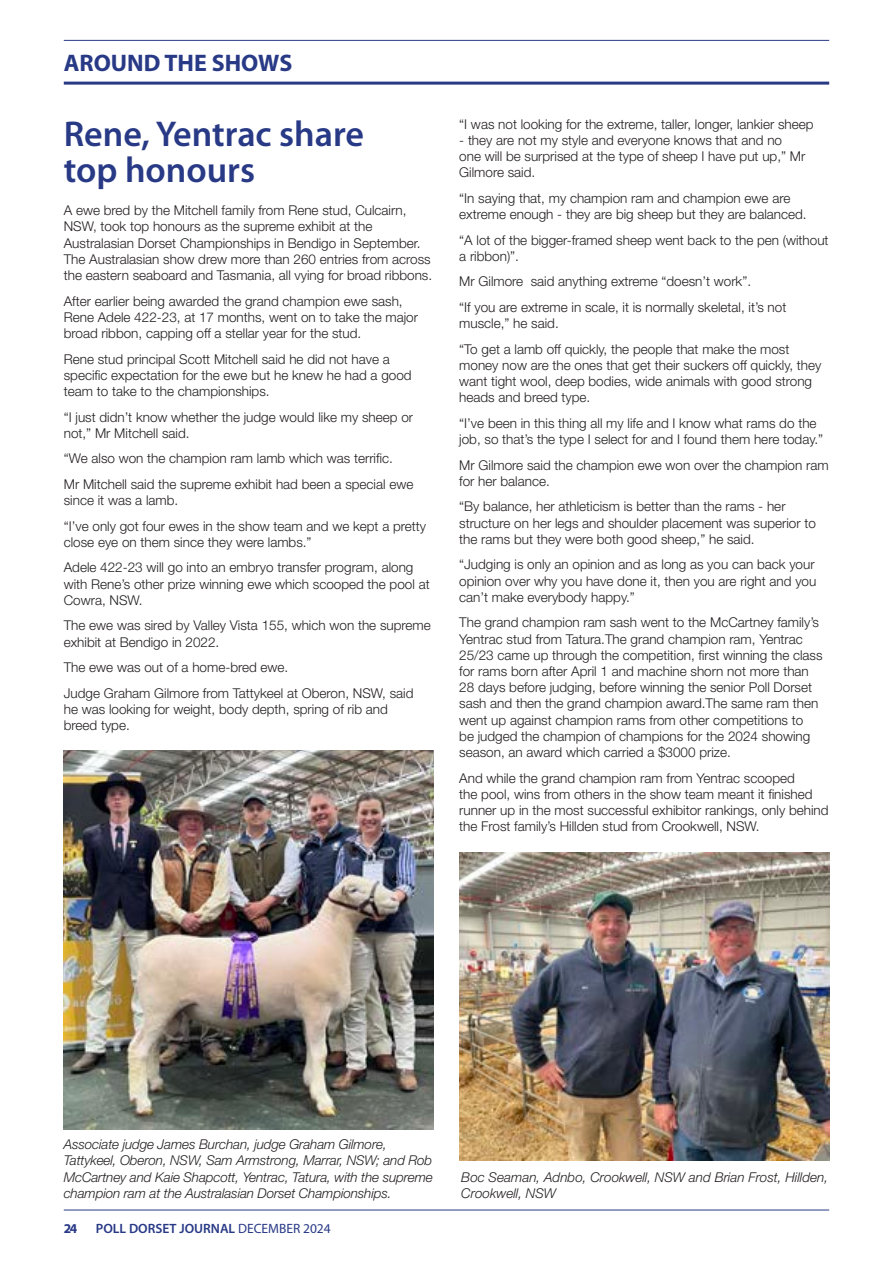
<style>
.page{position:relative;width:893px;height:1263px;background:#fff}
.page>*{position:absolute;margin:0;border:0;box-sizing:border-box;transform-origin:0 0}
.Main_Heading{font:600 36px/36px "Myriad Pro";color:#283986}
.TOP_HEADER{font:700 24px "Myriad Pro";color:#283986}
.BODY{font:300 13.5px/16.2px "Helvetica Neue LT Std";color:#231f20}
.Photo_Caption{font:italic 300 13.5px/16.2px "Helvetica Neue LT Std";letter-spacing:-.01em;color:#231f20}
.t1{font:600 13.5px "Myriad Pro";color:#283986}
.t2{font:700 13.5px "Myriad Pro";color:#283986}
.s1{font-weight:400}
</style>
<div class="page">
<hr style="left:64px;top:40px;width:765px;height:1px;background:#283986">
<hr style="left:64px;top:1210px;width:765px;height:1px;background:#283986">
<hr style="left:64px;top:82px;width:765px;height:3px;background:#283986">
<img style="left:64px;top:750px;width:370px;height:379px">
<img style="left:459px;top:853px;width:370px;height:308px">
<p class="TOP_HEADER" style="left:64px;top:47px;width:230px">AROUND THE SHOWS</p>
<p class="Main_Heading" style="left:64px;top:117px;width:302px">Rene, Yentrac share top honours</p>
<p class="BODY" style="left:64px;top:202px;width:370px">A ewe bred by the Mitchell family from Rene stud, Culcairn, NSW, took top honours as the supreme exhibit at the Australasian Dorset Championships in Bendigo in September.<br>The Australasian show drew more than 260 entries from across the eastern seaboard and Tasmania, all vying for broad ribbons.</p>
<p class="BODY" style="left:64px;top:292px;width:356px">After earlier being awarded the grand champion ewe sash,<br>Rene Adele 422-23, at 17 months, went on to take the major broad ribbon, capping off a stellar year for the stud.</p>
<p class="BODY" style="left:64px;top:350px;width:349px">Rene stud principal Scott Mitchell said he did not have a specific expectation for the ewe but he knew he had a good team to take to the championships.</p>
<p class="BODY" style="left:64px;top:408px;width:351px">“I just didn’t know whether the judge would like my sheep or not,” Mr Mitchell said.</p>
<p class="BODY" style="left:64px;top:450px;width:331px">“We also won the champion ram lamb which was terrific.</p>
<p class="BODY" style="left:64px;top:476px;width:351px">Mr Mitchell said the supreme exhibit had been a special ewe since it was a lamb.</p>
<p class="BODY" style="left:64px;top:517px;width:364px">“I’ve only got four ewes in the show team and we kept a pretty close eye on them since they were lambs.”</p>
<p class="BODY" style="left:64px;top:559px;width:367px">Adele 422-23 will go into an embryo transfer program, along with Rene’s other prize winning ewe which scooped the pool at<br>Cowra, NSW.</p>
<p class="BODY" style="left:64px;top:617px;width:368px">The ewe was sired by Valley Vista 155, which won the supreme exhibit at Bendigo in 2022.</p>
<p class="BODY" style="left:64px;top:659px;width:226px">The ewe was out of a home-bred ewe.</p>
<p class="BODY" style="left:64px;top:684px;width:351px">Judge Graham Gilmore from Tattykeel at Oberon, NSW, said he was looking for weight, body depth, spring of rib and breed type.</p>
<p class="BODY" style="left:459px;top:116px;width:356px">“I was not looking for the extreme, taller, longer, lankier sheep</p>
<p class="BODY" style="left:459px;top:132px;width:348px">- they are not my style and everyone knows that and no one will be surprised at the type of sheep I have put up,” Mr<br>Gilmore said.</p>
<p class="BODY" style="left:459px;top:190px;width:349px">“In saying that, my champion ram and champion ewe are extreme enough - they are big sheep but they are balanced.</p>
<p class="BODY" style="left:459px;top:231px;width:371px">“A lot of the bigger-framed sheep went back to the pen (without a ribbon)”.</p>
<p class="BODY" style="left:459px;top:273px;width:293px">Mr Gilmore said anything extreme “doesn’t work”.</p>
<p class="BODY" style="left:459px;top:299px;width:329px">“If you are extreme in scale, it is normally skeletal, it’s not muscle,” he said.</p>
<p class="BODY" style="left:459px;top:340px;width:364px">“To get a lamb off quickly, the people that make the most money now are the ones that get their suckers off quickly, they want tight wool, deep bodies, wide animals with good strong heads and breed type.</p>
<p class="BODY" style="left:459px;top:415px;width:365px">“I’ve been in this thing all my life and I know what rams do the job, so that’s the type I select for and I found them here today.”</p>
<p class="BODY" style="left:459px;top:456px;width:371px">Mr Gilmore said the champion ewe won over the champion ram for her balance.</p>
<p class="BODY" style="left:459px;top:498px;width:358px">“By balance, her athleticism is better than the rams - her structure on her legs and shoulder placement was superior to the rams but they were both good sheep,” he said.</p>
<p class="BODY" style="left:459px;top:556px;width:359px">“Judging is only an opinion and as long as you can back your opinion over why you have done it, then you are right and you can’t make everybody happy.”</p>
<p class="BODY" style="left:459px;top:614px;width:365px">The grand champion ram sash went to the McCartney family’s Yentrac stud from Tatura.The grand champion ram, Yentrac 25/23 came up through the competition, first winning the class for rams born after April 1 and machine shorn not more than 28 days before judging, before winning the senior Poll Dorset sash and then the grand champion award.The same ram then went up against champion rams from other competitions to<br>be judged the champion of champions for the 2024 showing season, an award which carried a $3000 prize.</p>
<p class="BODY" style="left:459px;top:769px;width:371px">And while the grand champion ram from Yentrac scooped<br>the pool, wins from others in the show team meant it finished runner up in the most successful exhibitor rankings, only behind the Frost family’s Hillden stud from Crookwell, NSW.</p>
<p class="Photo_Caption" style="left:64px;top:1136px;width:371px">Associate judge James Burchan, judge Graham Gilmore, Tattykeel, Oberon, NSW, Sam Armstrong, Marrar, NSW; and Rob McCartney and Kaie Shapcott, Yentrac, Tatura, with the supreme champion ram at the Australasian Dorset Championships.</p>
<p class="t2" style="left:64px;top:1219px;width:15px">24</p>
<p class="t1" style="left:96px;top:1221px;width:236px">POLL DORSET JOURNAL <span class="s1">DECEMBER 2024</span></p>
<p class="Photo_Caption" style="left:461px;top:1168px;width:368px">Boc Seaman, Adnbo, Crookwell, NSW and Brian Frost, Hillden,<br>Crookwell, NSW</p>
</div>
